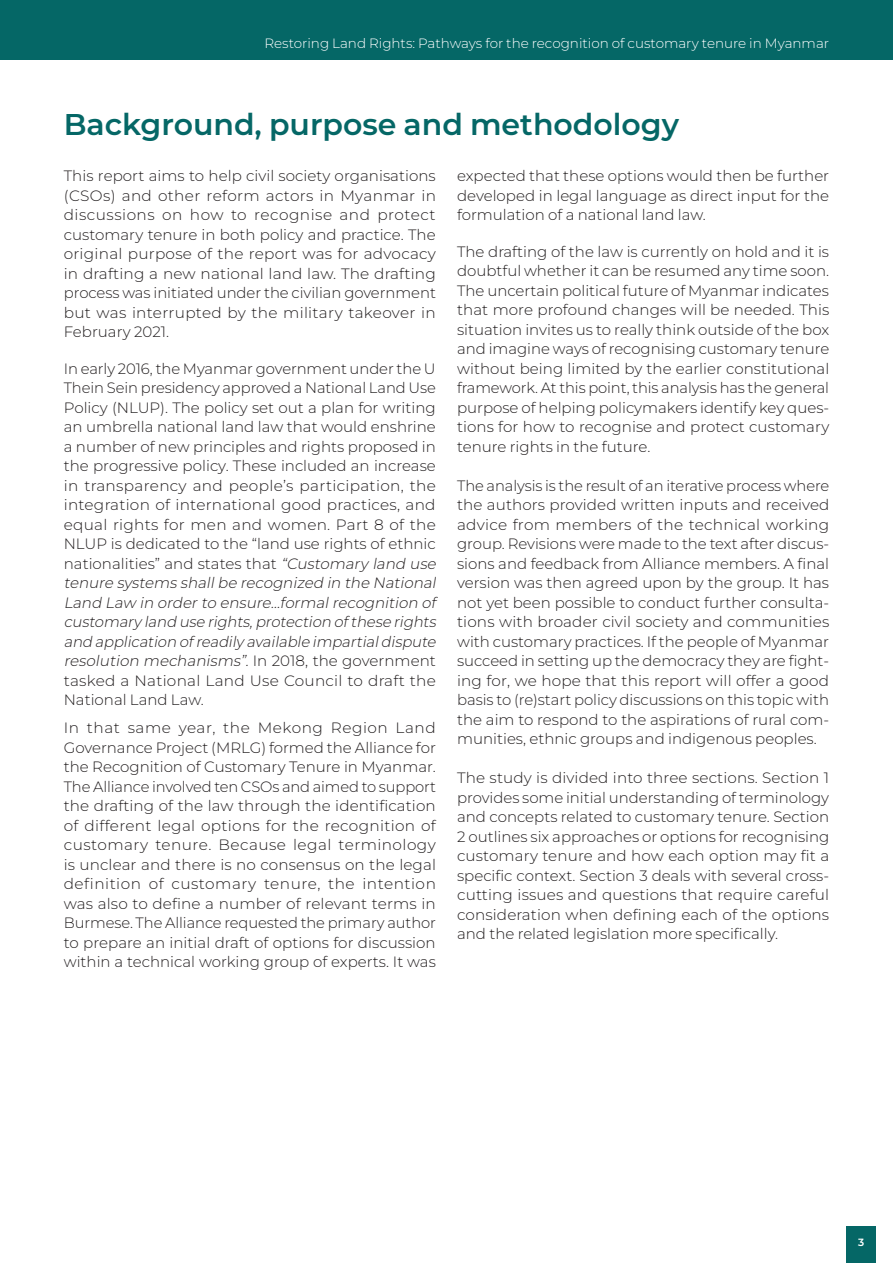
<style>
.page{position:relative;width:893px;height:1263px;background:#fff}
.page>*{position:absolute;margin:0;border:0;box-sizing:border-box;transform-origin:0 0}
.t1{font:600 30px "Montserrat";color:#056766}
.Body{font:300 15px/19.5px "Montserrat";color:#231f20;text-align:justify}
.Body_END{font:300 15px/19.5px "Montserrat";color:#231f20;text-align:justify}
.t2{font:300 13.5px "Montserrat";color:#fff}
.t3{font:600 10.5px "Montserrat";color:#fff}
.s1{font-style:italic}
</style>
<div class="page">
<div style="left:846px;top:1226px;width:30px;height:37px;background:#056766"></div>
<div style="left:0;top:0;width:893px;height:60px;background:#056766"></div>
<p class="t2" style="left:264px;top:34px;width:566px">Restoring Land Rights: Pathways for the recognition of customary tenure in Myanmar</p>
<p class="t1" style="left:64px;top:105px;width:617px">Background, purpose and methodology</p>
<p class="Body_END" style="left:64px;top:166px;width:374px">This report aims to help civil society organisations (CSOs) and other reform actors in Myanmar in discussions on how to recognise and protect customary tenure in both policy and practice. The original purpose of the report was for advocacy in drafting a new national land law. The drafting process was initiated under the civilian government but was interrupted by the military takeover in February 2021.</p>
<p class="Body" style="left:64px;top:358px;width:377px;text-align:left">In early 2016, the Myanmar government under the U Thein Sein presidency approved a National Land Use Policy (NLUP). The policy set out a plan for writing an umbrella national land law that would enshrine a number of new principles and rights proposed in the progressive policy. These included an increase in transparency and people’s participation, the integration of international good practices, and equal rights for men and women. Part 8 of the NLUP is dedicated to the “land use rights of ethnic nationalities” and states that <span class="s1">“Customary land use tenure systems shallbe recognized in the National Land Law in orderto ensure…formalrecognition of customary land use rights,protection ofthese rights and application ofreadily available impartialdispute resolution mechanisms”.</span>I n 201 8 , t h e g ove r n m e n t tasked a National Land Use Council to draft the National Land Law.</p>
<p class="Body_END" style="left:64px;top:718px;width:374px">In that same year, the Mekong Region Land Governance Project (MRLG) formed the Alliance for the Recognition of Customary Tenure in Myanmar.<br>The Alliance involved ten CSOs and aimed to support the drafting of the law through the identification of different legal options for the recognition of customary tenure. Because legal terminology is unclear and there is no consensus on the legal definition of customary tenure, the intention was also to define a number of relevant terms in Burmese. The Alliance requested the primary author to prepare an initial draft of options for discussion within a technical working group of experts. It was</p>
<p class="Body_END" style="left:457px;top:166px;width:374px">expected that these options would then be further developed in legal language as direct input for the formulation of a national land law.</p>
<p class="Body" style="left:457px;top:241px;width:374px">The drafting of the law is currently on hold and it is doubtful whether it can be resumed any time soon.<br>The uncertain political future of Myanmar indicates that more profound changes will be needed. This situation invites us to really think outside of the box and imagine ways of recognising customary tenure without being limited by the earlier constitutional framework. At this point, this analysis has the general purpose of helping policymakers identify key ques&shy;tions for how to recognise and protect customary tenure rights in the future.</p>
<p class="Body" style="left:457px;top:475px;width:374px">The analysis is the result of an iterative process where the authors provided written inputs and received advice from members of the technical working group. Revisions were made to the text after discus&shy;sions and feedback from Alliance members. A final version was then agreed upon by the group. It has not yet been possible to conduct further consulta&shy;tions with broader civil society and communities with customary practices. If the people of Myanmar succeed in setting up the democracy they are fight&shy;ing for, we hope that this report will offer a good basis to (re)start policy discussions on this topic with the aim to respond to the aspirations of rural com&shy;munities, ethnic groups and indigenous peoples.</p>
<p class="Body_END" style="left:457px;top:768px;width:374px">The study is divided into three sections. Section 1 provides some initial understanding of terminology and concepts related to customary tenure. Section 2 outlines six approaches or options for recognising customary tenure and how each option may fit a specific context. Section 3 deals with several cross&shy;cutting issues and questions that require careful consideration when defining each of the options and the related legislation more specifically.</p>
<p class="t3" style="left:858px;top:1235px;width:8px">3</p>
</div>
